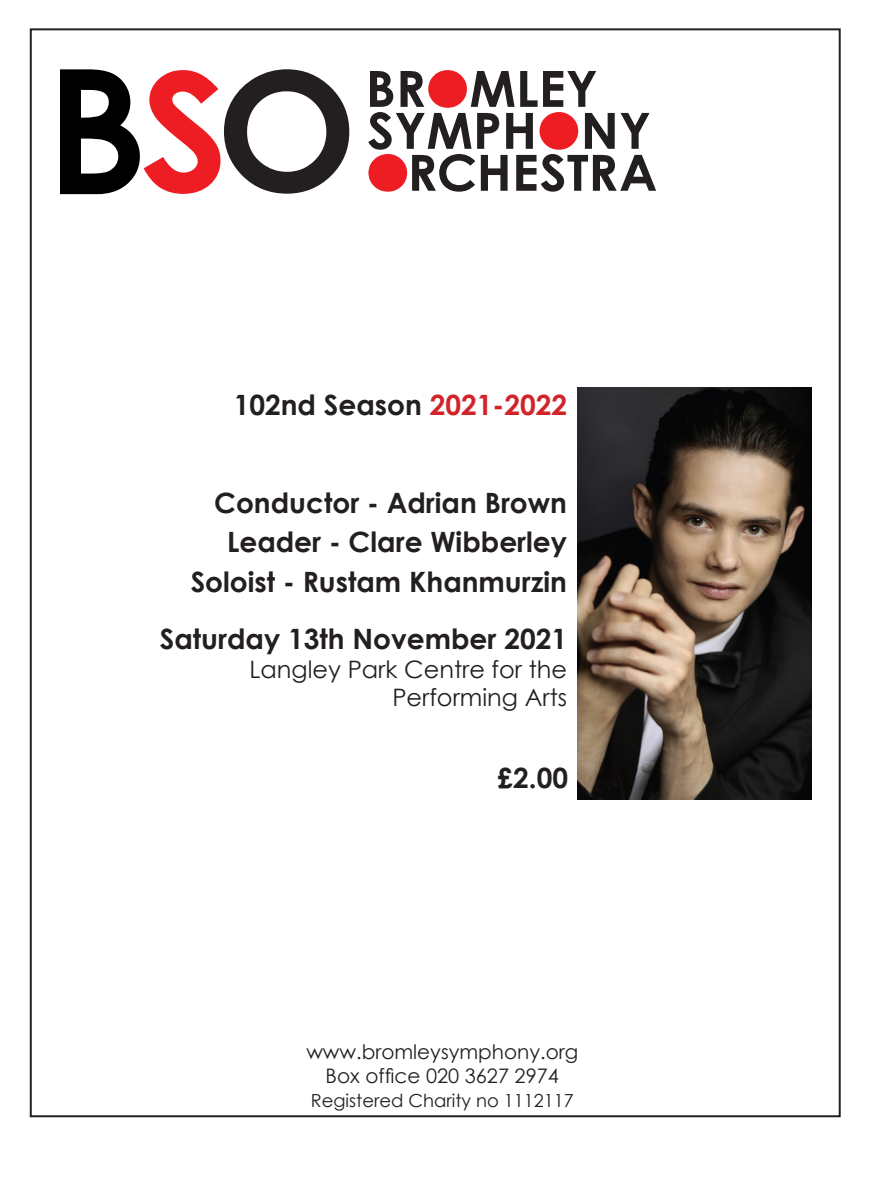
<style>
.page{position:relative;width:879px;height:1191px;background:#fff}
.page>*{position:absolute;margin:0;border:0;box-sizing:border-box;transform-origin:0 0}
.t1{font:700 28px "Century Gothic";color:#231f20}
.t2{font:24px/28px "Century Gothic";color:#231f20;text-align:right}
.t3{font:20px "Century Gothic";color:#231f20}
.t4{font:18px "Century Gothic";color:#231f20}
.s1{color:#d1232a}
</style>
<div class="page">
<svg style="left:368px;top:70px;width:288px;height:122px"></svg>
<svg style="left:60px;top:69px;width:289px;height:125px"></svg>
<img style="left:577px;top:387px;width:234px;height:412px">
<p class="t1" style="left:234px;top:384px;width:335px">102nd Season <span class="s1">2021-2022</span></p>
<p class="t1" style="left:214px;top:481px;width:354px">Conductor - Adrian Brown</p>
<p class="t1" style="left:227px;top:521px;width:341px">Leader - Clare Wibberley</p>
<p class="t1" style="left:191px;top:560px;width:378px">Soloist - Rustam Khanmurzin</p>
<p class="t1" style="left:160px;top:618px;width:409px">Saturday 13th November 2021</p>
<p class="t2" style="left:249px;top:655px;width:319px">Langley Park Centre for the<br>Performing Arts</p>
<p class="t1" style="left:497px;top:757px;width:72px">£2.00</p>
<p class="t3" style="left:306px;top:1037px;width:273px">www.bromleysymphony.org</p>
<p class="t3" style="left:326px;top:1061px;width:235px">Box office 020 3627 2974</p>
<p class="t4" style="left:311px;top:1087px;width:264px">Registered Charity no 1112117</p>
</div>
